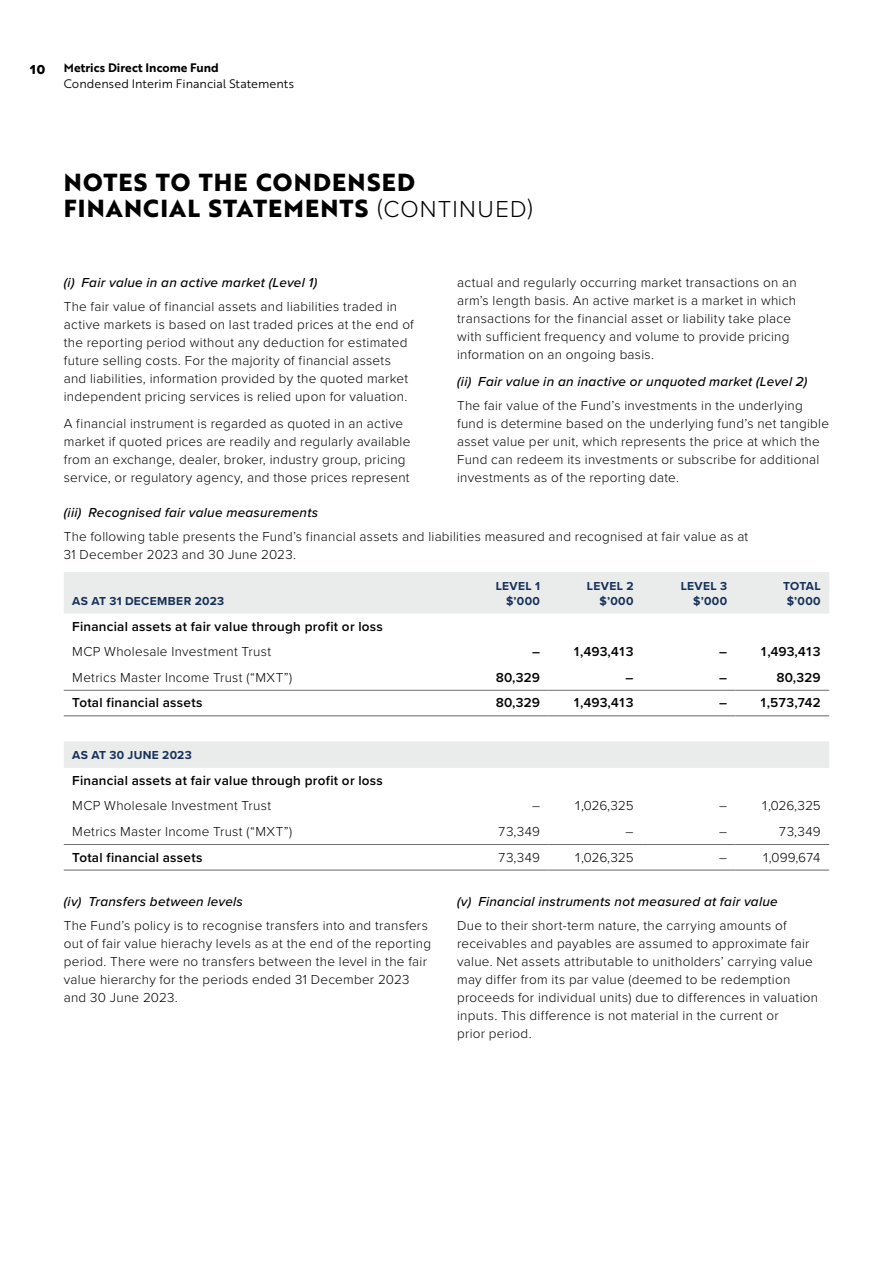
<style>
.page{position:relative;width:893px;height:1263px;background:#fff}
.page>*{position:absolute;margin:0;border:0;box-sizing:border-box;transform-origin:0 0}
.t1{font:700 24px/25.5px "Brother 1816 Extra";letter-spacing:.05em;color:#000}
.t2{font:300 24px "Proxima Nova";letter-spacing:.05em;color:#000}
.t3{font:300 13.5px/18px "Proxima Nova";letter-spacing:.02em;color:#000}
.t4{font:italic 500 13.5px "Proxima Nova";letter-spacing:.02em;color:#000}
.t5{font:600 13.5px "Proxima Nova";letter-spacing:.02em;color:#000}
.t6{font:13.5px "Proxima Nova Extrabld";color:#000}
.t7{font:700 12px/15px "Proxima Nova";letter-spacing:.03em;color:#163058;text-align:right}
.t8{font:12px "Brother 1816 Book";letter-spacing:.005em;color:#000}
.t9{font:12px "Brother 1816 Bold";letter-spacing:.005em;color:#000}
.s1{font-family:"Brother 1816 Extra";font-weight:700}
</style>
<div class="page">
<svg style="left:64px;top:572px;width:765px;height:196px"></svg>
<hr style="left:455px;top:715px;width:94px;height:1px;background:#6d6e71">
<hr style="left:549px;top:715px;width:93px;height:1px;background:#6d6e71">
<hr style="left:642px;top:715px;width:94px;height:1px;background:#6d6e71">
<hr style="left:736px;top:715px;width:93px;height:1px;background:#6d6e71">
<hr style="left:455px;top:690px;width:94px;height:1px;background:#6d6e71">
<hr style="left:549px;top:690px;width:93px;height:1px;background:#6d6e71">
<hr style="left:642px;top:690px;width:94px;height:1px;background:#6d6e71">
<hr style="left:736px;top:690px;width:93px;height:1px;background:#6d6e71">
<hr style="left:64px;top:715px;width:391px;height:1px;background:#6d6e71">
<hr style="left:64px;top:690px;width:391px;height:1px;background:#6d6e71">
<hr style="left:64px;top:869px;width:391px;height:1px;background:#6d6e71">
<hr style="left:64px;top:844px;width:391px;height:1px;background:#6d6e71">
<hr style="left:455px;top:869px;width:94px;height:1px;background:#6d6e71">
<hr style="left:549px;top:869px;width:93px;height:1px;background:#6d6e71">
<hr style="left:642px;top:869px;width:94px;height:1px;background:#6d6e71">
<hr style="left:736px;top:869px;width:93px;height:1px;background:#6d6e71">
<hr style="left:455px;top:844px;width:94px;height:1px;background:#6d6e71">
<hr style="left:549px;top:844px;width:93px;height:1px;background:#6d6e71">
<hr style="left:642px;top:844px;width:94px;height:1px;background:#6d6e71">
<hr style="left:736px;top:844px;width:93px;height:1px;background:#6d6e71">
<p class="t6" style="left:30px;top:60px;width:17px">10</p>
<p class="t9" style="left:64px;top:59px;width:157px">Metrics Direct Income Fund</p>
<p class="t8" style="left:64px;top:75px;width:232px">Condensed Interim Financial Statements</p>
<h1 class="t1" style="left:64px;top:169px;width:353px">NOTES TO THE CONDENSED<br>FINANCIAL</h1>
<h1 class="t2" style="left:209px;top:191px;width:326px"><span class="s1">STATEMENTS</span> (CONTINUED)</h1>
<p class="t4" style="left:64px;top:272px;width:255px">(i) Fair value in an active market (Level 1)</p>
<p class="t3" style="left:64px;top:297px;width:352px">The fair value of financial assets and liabilities traded in active markets is based on last traded prices at the end of the reporting period without any deduction for estimated future selling costs. For the majority of financial assets and liabilities, information provided by the quoted market independent pricing services is relied upon for valuation.</p>
<p class="t3" style="left:64px;top:414px;width:348px">A financial instrument is regarded as quoted in an active market if quoted prices are readily and regularly available from an exchange, dealer, broker, industry group, pricing service, or regulatory agency, and those prices represent</p>
<p class="t3" style="left:457px;top:273px;width:341px">actual and regularly occurring market transactions on an arm’s length basis. An active market is a market in which transactions for the financial asset or liability take place with sufficient frequency and volume to provide pricing information on an ongoing basis.</p>
<p class="t4" style="left:457px;top:371px;width:352px">(ii) Fair value in an inactive or unquoted market (Level 2)</p>
<p class="t3" style="left:457px;top:396px;width:373px">The fair value of the Fund’s investments in the underlying fund is determine based on the underlying fund’s net tangible asset value per unit, which represents the price at which the Fund can redeem its investments or subscribe for additional investments as of the reporting date.</p>
<p class="t4" style="left:64px;top:502px;width:256px">(iii) Recognised fair value measurements</p>
<p class="t3" style="left:64px;top:527px;width:686px">The following table presents the Fund’s financial assets and liabilities measured and recognised at fair value as at<br>31 December 2023 and 30 June 2023.</p>
<p class="t7" style="left:72px;top:593px;width:153px">AS AT 31 DECEMBER 2023</p>
<p class="t7" style="left:496px;top:578px;width:46px">LEVEL 1 $’000</p>
<p class="t7" style="left:587px;top:578px;width:48px">LEVEL 2 $’000</p>
<p class="t7" style="left:681px;top:578px;width:48px">LEVEL 3 $’000</p>
<p class="t7" style="left:783px;top:578px;width:39px;text-align:left">TOTAL $’000</p>
<p class="t5" style="left:72px;top:616px;width:312px">Financial assets at fair value through profit or loss</p>
<p class="t3" style="left:72px;top:642px;width:200px">MCP Wholesale Investment Trust</p>
<p class="t5" style="left:532px;top:642px;width:10px">–</p>
<p class="t5" style="left:573px;top:642px;width:62px">1,493,413</p>
<p class="t5" style="left:719px;top:642px;width:10px">–</p>
<p class="t5" style="left:760px;top:642px;width:62px">1,493,413</p>
<p class="t3" style="left:72px;top:667px;width:222px">Metrics Master Income Trust (“MXT”)</p>
<p class="t5" style="left:496px;top:667px;width:46px">80,329</p>
<p class="t5" style="left:626px;top:667px;width:10px">–</p>
<p class="t5" style="left:719px;top:667px;width:10px">–</p>
<p class="t5" style="left:776px;top:667px;width:46px">80,329</p>
<p class="t5" style="left:72px;top:693px;width:132px">Total financial assets</p>
<p class="t5" style="left:496px;top:693px;width:46px">80,329</p>
<p class="t5" style="left:573px;top:693px;width:62px">1,493,413</p>
<p class="t5" style="left:719px;top:693px;width:103px">– 1,573,742</p>
<p class="t7" style="left:72px;top:748px;width:121px">AS AT 30 JUNE 2023</p>
<p class="t5" style="left:72px;top:770px;width:312px">Financial assets at fair value through profit or loss</p>
<p class="t3" style="left:72px;top:796px;width:200px">MCP Wholesale Investment Trust</p>
<p class="t3" style="left:532px;top:796px;width:10px">–</p>
<p class="t3" style="left:574px;top:796px;width:61px">1,026,325</p>
<p class="t3" style="left:719px;top:796px;width:10px">–</p>
<p class="t3" style="left:761px;top:796px;width:61px">1,026,325</p>
<p class="t3" style="left:72px;top:822px;width:222px">Metrics Master Income Trust (“MXT”)</p>
<p class="t3" style="left:498px;top:822px;width:44px">73,349</p>
<p class="t3" style="left:626px;top:822px;width:10px">–</p>
<p class="t3" style="left:719px;top:822px;width:10px">–</p>
<p class="t3" style="left:778px;top:822px;width:44px">73,349</p>
<p class="t5" style="left:72px;top:847px;width:132px">Total financial assets</p>
<p class="t3" style="left:498px;top:847px;width:44px">73,349</p>
<p class="t3" style="left:574px;top:847px;width:61px">1,026,325</p>
<p class="t3" style="left:719px;top:847px;width:10px">–</p>
<p class="t3" style="left:762px;top:847px;width:61px">1,099,674</p>
<p class="t4" style="left:64px;top:891px;width:181px">(iv) Transfers between levels</p>
<p class="t3" style="left:64px;top:916px;width:369px">The Fund’s policy is to recognise transfers into and transfers out of fair value hierachy levels as at the end of the reporting period. There were no transfers between the level in the fair value hierarchy for the periods ended 31 December 2023 and 30 June 2023.</p>
<p class="t4" style="left:457px;top:891px;width:322px">(v) Financial instruments not measured at fair value</p>
<p class="t3" style="left:457px;top:916px;width:362px">Due to their short‑term nature, the carrying amounts of receivables and payables are assumed to approximate fair value. Net assets attributable to unitholders’ carrying value may differ from its par value (deemed to be redemption proceeds for individual units) due to differences in valuation inputs. This difference is not material in the current or<br>prior period.</p>
</div>
